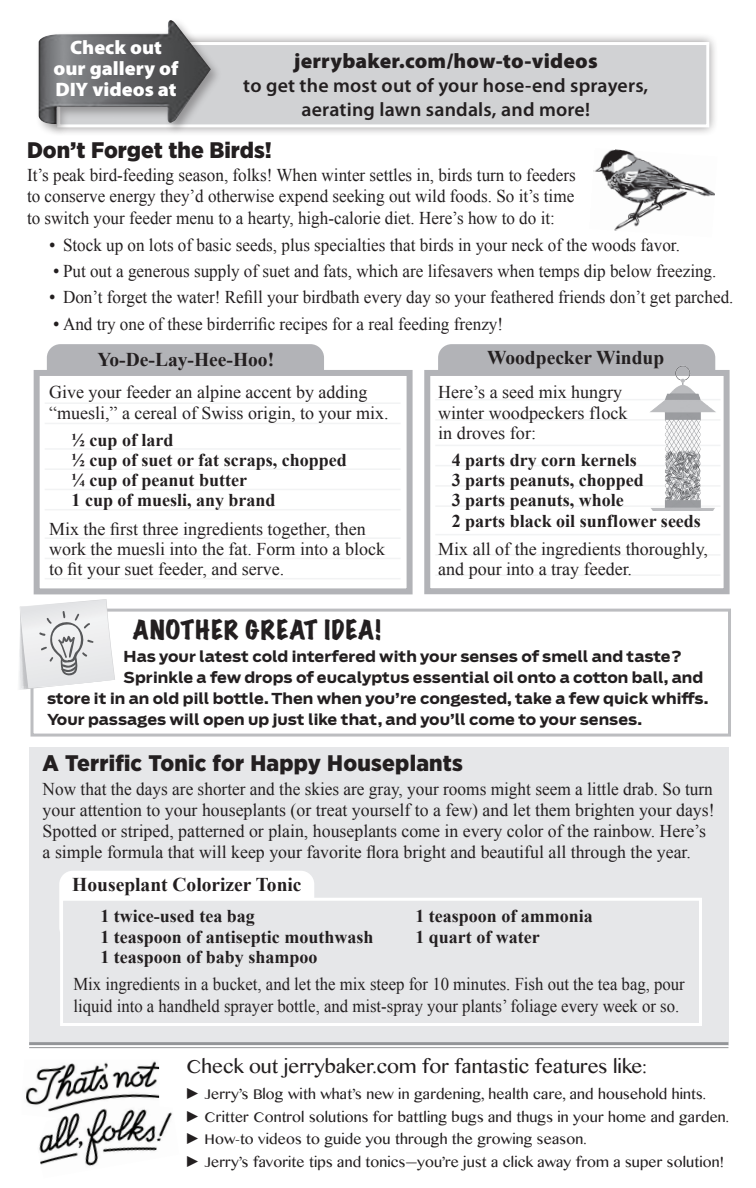
<style>
.page{position:relative;width:756px;height:1188px;background:#fff}
.page>*{position:absolute;margin:0;border:0;box-sizing:border-box;transform-origin:0 0}
.t1{font:expanded 24px "Marker Felt";letter-spacing:.05em;color:#231f20}
.t2{font:900 22.5px "Gotham Narrow";letter-spacing:.01em;color:#231f20;scale:1.06 1}
.t3{font:21px "Kannada MN";color:#231f20}
.t4{font:900 21px "Myriad Pro";letter-spacing:.01em;color:#231f20}
.t5{font:600 19.5px/24px "Myriad Pro";letter-spacing:.01em;color:#231f20;text-align:center}
.t6{font:700 19.5px "Times New Roman";color:#231f20}
.t7{font:900 19.5px/21px "Myriad Pro";color:#fff;text-align:center;scale:1.04 1}
.t8{font:18px/21.8px "Times New Roman";color:#231f20;text-align:justify;scale:.95 1}
.t9{font:18px/21px "Times New Roman";color:#231f20;scale:.96 1}
.t10{font:18px/20.2px "Times New Roman";color:#231f20}
.t11{font:700 18px/20.2px "Times New Roman";color:#231f20}
.t12{font:18px/22.5px "Times New Roman";color:#231f20;scale:.93 1}
.t13{font:15.75px/22.5px "Kannada MN";letter-spacing:.01em;color:#231f20}
.t14{font:700 15px "PM Antenna";color:#231f20;scale:1.06 1}
.s1{font-weight:700}
.s2{font-family:"Mathematical Pi Six";font-size:15px}
.s3{font-size:16.5px}
</style>
<div class="page">
<div style="left:29px;top:747px;width:700px;height:298px;background:#e6e7e9"></div>
<div style="left:59px;top:871px;width:255px;height:70px;background:#fff;border-radius:14px"></div>
<img style="left:593px;top:149px;width:122px;height:82px">
<div style="left:47px;top:32px;width:672px;height:105px;background:#231f20;opacity:.5"></div>
<div style="left:57px;top:42px;width:652px;height:85px;background:#d1d2d4;border:3px solid #fff"></div>
<div style="left:35px;top:17px;width:188px;height:120px;background:#231f20;opacity:.35"></div>
<img style="left:39px;top:20px;width:172px;height:107px">
<img style="left:26px;top:1061px;width:133px;height:45px">
<img style="left:37px;top:1101px;width:135px;height:65px">
<div style="left:31px;top:609px;width:700px;height:128px;border:3px solid #bcbdc0"></div>
<svg style="left:19px;top:599px;width:96px;height:91px"></svg>
<div style="left:47px;top:344px;width:277px;height:70px;background:#b2b3b7;border-radius:14px"></div>
<div style="left:34px;top:370px;width:379px;height:224px;background:#fff;border:6px solid #b2b3b7"></div>
<hr style="left:45px;top:402px;width:356px;height:2px;background:#f2f3f4">
<hr style="left:45px;top:423px;width:356px;height:1px;background:#f2f3f4">
<hr style="left:45px;top:448px;width:356px;height:2px;background:#f2f3f4">
<hr style="left:45px;top:468px;width:356px;height:2px;background:#f2f3f4">
<hr style="left:45px;top:489px;width:356px;height:1px;background:#f2f3f4">
<hr style="left:45px;top:509px;width:356px;height:1px;background:#f2f3f4">
<hr style="left:45px;top:537px;width:356px;height:2px;background:#f2f3f4">
<hr style="left:45px;top:558px;width:356px;height:1px;background:#f2f3f4">
<hr style="left:45px;top:578px;width:356px;height:1px;background:#f2f3f4">
<div style="left:438px;top:344px;width:277px;height:70px;background:#b2b3b7;border-radius:14px"></div>
<div style="left:424px;top:370px;width:306px;height:224px;background:#fff;border:6px solid #b2b3b7"></div>
<hr style="left:435px;top:399px;width:286px;height:1px;background:#f2f3f4">
<hr style="left:435px;top:419px;width:286px;height:2px;background:#f2f3f4">
<hr style="left:435px;top:445px;width:286px;height:1px;background:#f2f3f4">
<hr style="left:435px;top:465px;width:286px;height:1px;background:#f2f3f4">
<hr style="left:435px;top:485px;width:286px;height:2px;background:#f2f3f4">
<hr style="left:435px;top:505px;width:286px;height:2px;background:#f2f3f4">
<hr style="left:435px;top:534px;width:286px;height:1px;background:#f2f3f4">
<hr style="left:435px;top:554px;width:286px;height:2px;background:#f2f3f4">
<hr style="left:435px;top:574px;width:286px;height:2px;background:#f2f3f4">
<img style="left:620px;top:363px;width:110px;height:148px">
<div style="left:60px;top:898px;width:642px;height:128px;background:#e6e7e9;border:3px solid #fff"></div>
<div style="left:29px;top:1042px;width:699px;height:6px;background:#f7f7f7"></div>
<hr style="left:29px;top:1042px;width:699px;height:3px;background:#939598">
<hr style="left:29px;top:1047px;width:699px;height:1px;background:#939598">
<p class="t7" style="left:53px;top:36px;width:122px">Check out our gallery of<br>DIY videos at</p>
<p class="t4" style="left:294px;top:47px;width:305px">jerrybaker.com/how-to-videos</p>
<p class="t5" style="left:243px;top:73px;width:407px">to get the most out of your hose-end sprayers, aerating lawn sandals, and more!</p>
<p class="t2" style="left:27px;top:137px;width:233px">Don’t Forget the Birds!</p>
<p class="t8" style="left:27px;top:164px;width:579px">It’s peak bird-feeding season, folks! When winter settles in, birds turn to feeders to conserve energy they’d otherwise expend seeking out wild foods. So it’s time to switch your feeder menu to a hearty, high-calorie diet. Here’s how to do it:</p>
<p class="t8" style="left:50px;top:233px;width:665px"><span class="s1">•</span> Stock up on lots of basic seeds, plus specialties that birds in your neck of the woods favor.</p>
<p class="t8" style="left:54px;top:260px;width:699px"><span class="s1">•</span> Put out a generous supply of suet and fats, which are lifesavers when temps dip below freezing.</p>
<p class="t8" style="left:50px;top:286px;width:722px"><span class="s1">•</span> Don’t forget the water! Refill your birdbath every day so your feathered friends don’t get parched.</p>
<p class="t8" style="left:54px;top:312px;width:475px"><span class="s1">•</span> And try one of these birderrific recipes for a real feeding frenzy!</p>
<p class="t6" style="left:98px;top:346px;width:178px">Yo-De-Lay-Hee-Hoo!</p>
<p class="t10" style="left:49px;top:382px;width:341px">Give your feeder an alpine accent by adding “muesli,” a cereal of Swiss origin, to your mix.</p>
<p class="t11" style="left:72px;top:429px;width:277px">½ cup of lard<br>½ cup of suet or fat scraps, chopped ¼ cup of peanut butter<br>1 cup of muesli, any brand</p>
<p class="t10" style="left:49px;top:519px;width:337px">Mix the first three ingredients together, then work the muesli into the fat. Form into a block to fit your suet feeder, and serve.</p>
<h1 class="t1" style="left:133px;top:618px;width:250px">ANOTHER GREAT IDEA!</h1>
<p class="t6" style="left:487px;top:344px;width:179px">Woodpecker Windup</p>
<p class="t10" style="left:438px;top:382px;width:191px">Here’s a seed mix hungry winter woodpeckers flock in droves for:</p>
<p class="t11" style="left:452px;top:449px;width:251px">4 parts dry corn kernels<br>3 parts peanuts, chopped<br>3 parts peanuts, whole<br>2 parts black oil sunflower seeds</p>
<p class="t10" style="left:438px;top:539px;width:271px">Mix all of the ingredients thoroughly, and pour into a tray feeder.</p>
<p class="t14" style="left:124px;top:647px;width:528px">Has your latest cold interfered with your senses of smell and taste?</p>
<p class="t14" style="left:124px;top:668px;width:548px">Sprinkle a few drops of eucalyptus essential oil onto a cotton ball, and</p>
<p class="t14" style="left:47px;top:689px;width:626px">store it in an old pill bottle. Then when you’re congested, take a few quick whiffs.</p>
<p class="t14" style="left:47px;top:710px;width:563px">Your passages will open up just like that, and you’ll come to your senses.</p>
<p class="t2" style="left:43px;top:750px;width:398px">A Terrific Tonic for Happy Houseplants</p>
<p class="t9" style="left:43px;top:779px;width:702px">Now that the days are shorter and the skies are gray, your rooms might seem a little drab. So turn your attention to your houseplants (or treat yourself to a few) and let them brighten your days!<br>Spotted or striped, patterned or plain, houseplants come in every color of the rainbow. Here’s a simple formula that will keep your favorite flora bright and beautiful all through the year.</p>
<p class="t6" style="left:72px;top:871px;width:231px">Houseplant Colorizer Tonic</p>
<p class="t11" style="left:100px;top:906px;width:156px">1 twice-used tea bag</p>
<p class="t11" style="left:415px;top:906px;width:179px">1 teaspoon of ammonia</p>
<p class="t11" style="left:100px;top:926px;width:275px">1 teaspoon of antiseptic mouthwash</p>
<p class="t11" style="left:415px;top:926px;width:126px">1 quart of water</p>
<p class="t11" style="left:100px;top:946px;width:219px">1 teaspoon of baby shampoo</p>
<p class="t12" style="left:73px;top:972px;width:659px">Mix ingredients in a bucket, and let the mix steep for 10 minutes. Fish out the tea bag, pour liquid into a handheld sprayer bottle, and mist-spray your plants’ foliage every week or so.</p>
<p class="t3" style="left:187px;top:1053px;width:462px">Check out jerrybaker.com for fantastic features like:</p>
<p class="t13" style="left:187px;top:1082px;width:544px"><span class="s2">C</span> Jerry’s Blog with what’s new in gardening, health care, and household hints.<br><span class="s2">C</span> Critter Control solutions for battling bugs and thugs in your home and garden.<br><span class="s2">C</span> How-to videos to guide you through the growing season.<br><span class="s2">C</span> Jerry’s favorite tips and tonics—you’re just a click away from a super solution<span class="s3">!</span></p>
</div>
